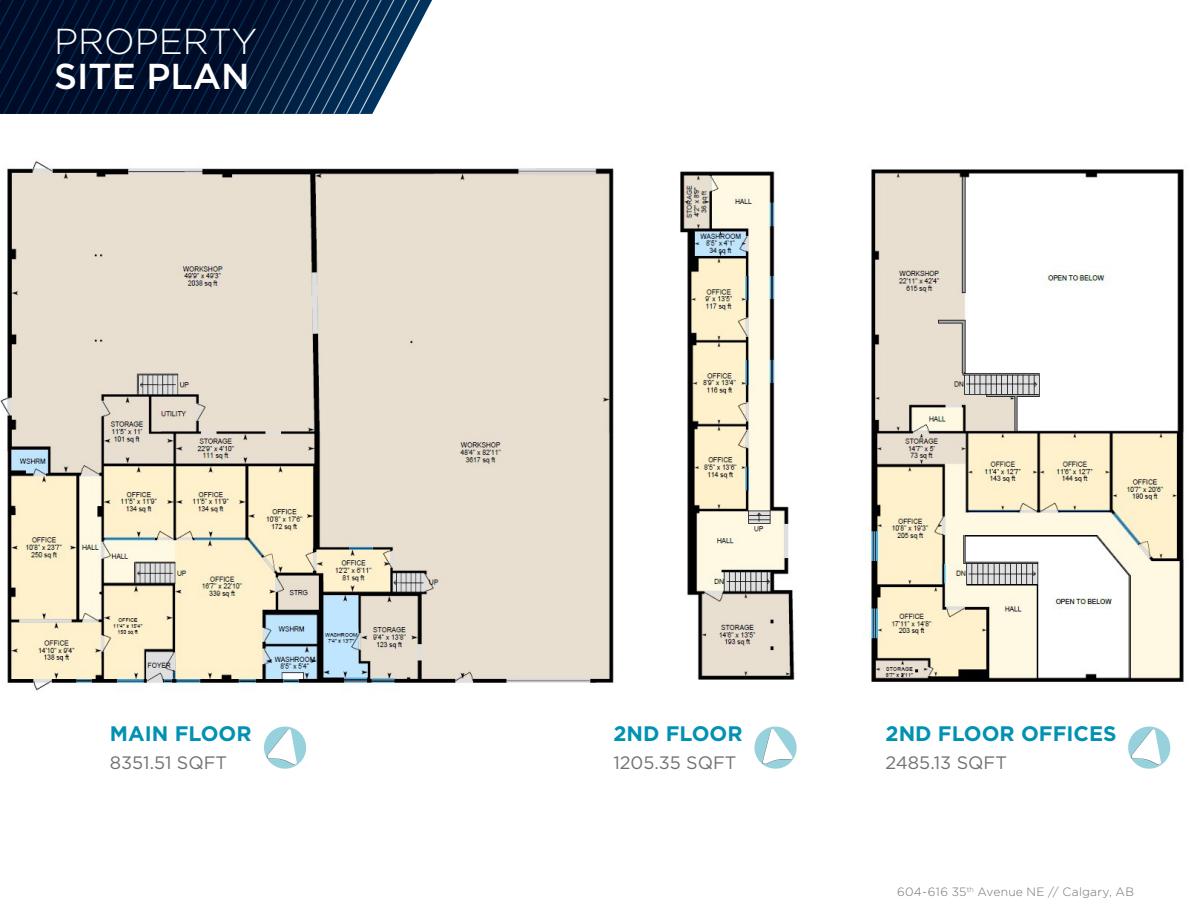
<style>
.page{position:relative;width:1188px;height:918px;background:#fff}
.page>*{position:absolute;margin:0;border:0;box-sizing:border-box;transform-origin:0 0}
.t1{font:300 36px "Gotham";color:#fff}
.t2{font:500 36px "Gotham";color:#fff}
.t3{font:700 21px "Gotham";color:#0091b3}
.t4{font:18px "Gotham";color:#6f7271}
.t5{font:300 12px "Gotham";letter-spacing:.02em;color:#6f7271}
</style>
<div class="page">
<img style="left:0;top:161px;width:1184px;height:530px">
<svg style="left:0;top:0;width:432px;height:114px;background:#122744"></svg>
<svg style="left:264px;top:726px;width:43px;height:43px"></svg>
<svg style="left:754px;top:726px;width:43px;height:43px"></svg>
<svg style="left:1128px;top:726px;width:43px;height:43px"></svg>
<h1 class="t1" style="left:54px;top:19px;width:205px">PROPERTY</h1>
<h1 class="t2" style="left:54px;top:53px;width:197px">SITE PLAN</h1>
<p class="t3" style="left:110px;top:719px;width:143px">MAIN FLOOR</p>
<p class="t4" style="left:110px;top:751px;width:119px">8351.51 SQFT</p>
<p class="t3" style="left:613px;top:719px;width:131px">2ND FLOOR</p>
<p class="t4" style="left:613px;top:751px;width:125px">1205.35 SQFT</p>
<p class="t3" style="left:886px;top:719px;width:232px">2ND FLOOR OFFICES</p>
<p class="t4" style="left:886px;top:751px;width:123px">2485.13 SQFT</p>
<p class="t5" style="left:897px;top:884px;width:238px">604-616 35<sup>th</sup> Avenue NE // Calgary, AB</p>
</div>
